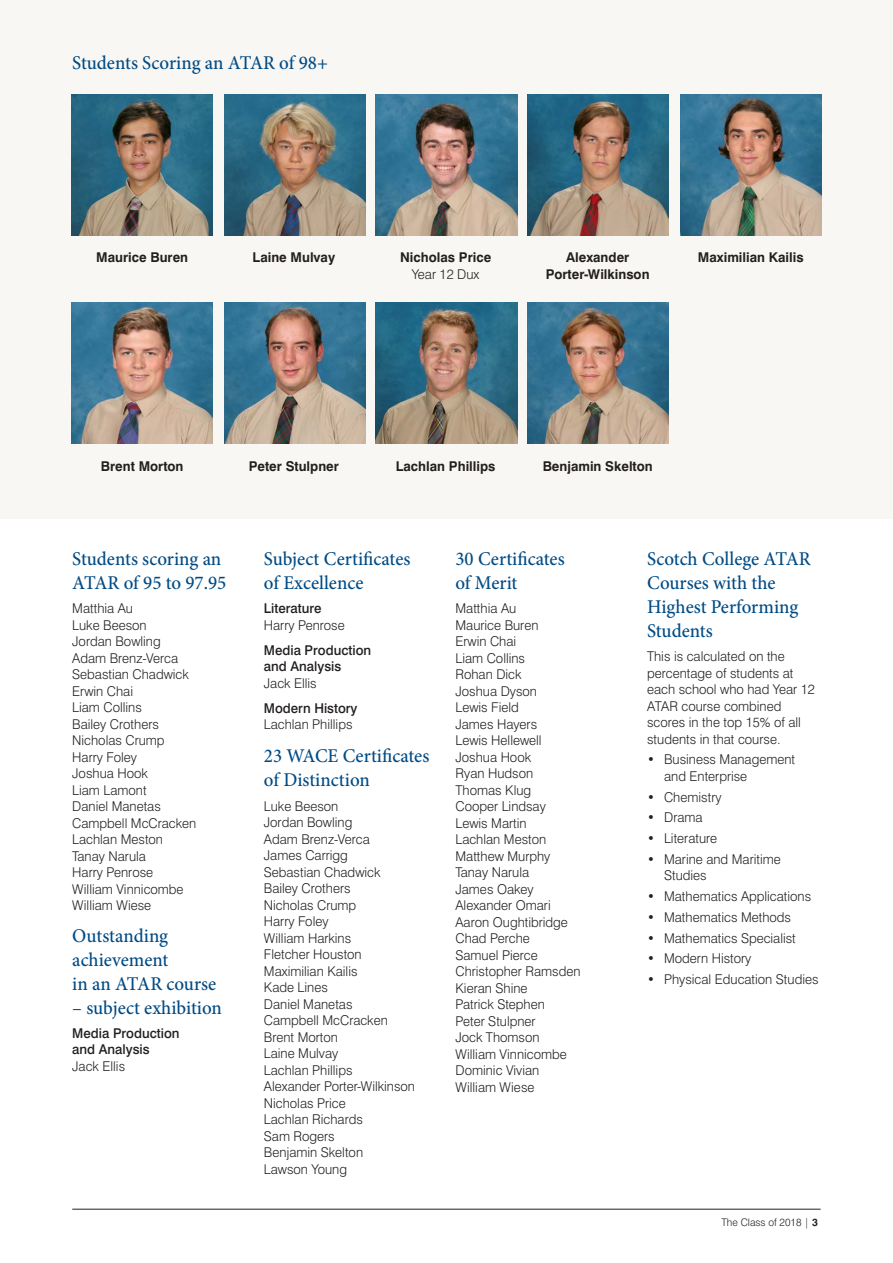
<style>
.page{position:relative;width:893px;height:1263px;background:#fff}
.page>*{position:absolute;margin:0;border:0;box-sizing:border-box;transform-origin:0 0}
.t1{font:500 19.5px/24px "Minion Pro";color:#004b85}
.t2{font:300 13.5px/16.5px "Swiss 721 BT";color:#231f20}
.t3{font:700 13.5px/16.5px "Swiss 721 BT";color:#231f20;text-align:center}
.t4{font:500 13.5px/16.5px "Swiss 721 BT";color:#231f20}
.t5{font:300 10.5px "Swiss 721 BT";color:#231f20}
.s1{font-weight:700}
</style>
<div class="page">
<hr style="left:72px;top:1209px;width:749px;height:1px;background:#231f20">
<div style="left:0;top:0;width:893px;height:519px;background:#f9f7f3"></div>
<img style="left:71px;top:94px;width:141px;height:141px">
<img style="left:71px;top:303px;width:141px;height:141px">
<img style="left:224px;top:94px;width:141px;height:141px">
<img style="left:224px;top:303px;width:141px;height:141px">
<img style="left:376px;top:94px;width:141px;height:141px">
<img style="left:376px;top:303px;width:141px;height:141px">
<img style="left:528px;top:303px;width:141px;height:141px">
<img style="left:528px;top:94px;width:141px;height:141px">
<img style="left:680px;top:94px;width:141px;height:141px">
<h1 class="t1" style="left:72px;top:51px;width:257px">Students Scoring an ATAR of 98+</h1>
<p class="t3" style="left:96px;top:249px;width:93px">Maurice Buren</p>
<p class="t3" style="left:253px;top:249px;width:84px">Laine Mulvay</p>
<p class="t3" style="left:400px;top:249px;width:93px">Nicholas Price</p>
<p class="t2" style="left:412px;top:266px;width:69px">Year 12 Dux</p>
<p class="t3" style="left:546px;top:249px;width:105px">Alexander<br>Porter-Wilkinson</p>
<p class="t3" style="left:698px;top:249px;width:107px">Maximilian Kailis</p>
<p class="t3" style="left:101px;top:457px;width:84px">Brent Morton</p>
<p class="t3" style="left:249px;top:457px;width:91px">Peter Stulpner</p>
<p class="t3" style="left:396px;top:457px;width:101px">Lachlan Phillips</p>
<p class="t3" style="left:543px;top:457px;width:112px">Benjamin Skelton</p>
<h1 class="t1" style="left:72px;top:547px;width:156px">Students scoring an<br>ATAR of 95 to 97.95</h1>
<p class="t2" style="left:72px;top:600px;width:125px">Matthia Au<br>Luke Beeson<br>Jordan Bowling<br>Adam Brenz-Verca<br>Sebastian Chadwick<br>Erwin Chai<br>Liam Collins<br>Bailey Crothers<br>Nicholas Crump<br>Harry Foley<br>Joshua Hook<br>Liam Lamont<br>Daniel Manetas<br>Campbell McCracken<br>Lachlan Meston<br>Tanay Narula<br>Harry Penrose<br>William Vinnicombe<br>William Wiese</p>
<h1 class="t1" style="left:72px;top:923px;width:146px">Outstanding achievement<br>in an ATAR course</h1>
<h1 class="t1" style="left:72px;top:995px;width:151px">– subject exhibition</h1>
<p class="t4" style="left:72px;top:1024px;width:109px">Media Production and Analysis</p>
<p class="t2" style="left:72px;top:1057px;width:54px">Jack Ellis</p>
<h1 class="t1" style="left:264px;top:547px;width:148px">Subject Certificates of Excellence</h1>
<p class="t4" style="left:264px;top:600px;width:59px">Literature</p>
<p class="t2" style="left:264px;top:616px;width:82px">Harry Penrose</p>
<p class="t4" style="left:264px;top:641px;width:109px">Media Production and Analysis</p>
<p class="t2" style="left:264px;top:674px;width:54px">Jack Ellis</p>
<p class="t4" style="left:264px;top:699px;width:95px">Modern History</p>
<p class="t2" style="left:264px;top:716px;width:90px">Lachlan Phillips</p>
<h1 class="t1" style="left:264px;top:743px;width:167px">23 WACE Certificates of Distinction</h1>
<p class="t2" style="left:264px;top:797px;width:153px">Luke Beeson<br>Jordan Bowling<br>Adam Brenz-Verca<br>James Carrigg<br>Sebastian Chadwick<br>Bailey Crothers<br>Nicholas Crump<br>Harry Foley<br>William Harkins<br>Fletcher Houston<br>Maximilian Kailis<br>Kade Lines<br>Daniel Manetas<br>Campbell McCracken<br>Brent Morton<br>Laine Mulvay<br>Lachlan Phillips<br>Alexander Porter-Wilkinson<br>Nicholas Price<br>Lachlan Richards<br>Sam Rogers<br>Benjamin Skelton<br>Lawson Young</p>
<h1 class="t1" style="left:455px;top:547px;width:111px">30 Certificates of Merit</h1>
<p class="t2" style="left:455px;top:600px;width:127px">Matthia Au<br>Maurice Buren<br>Erwin Chai<br>Liam Collins<br>Rohan Dick<br>Joshua Dyson<br>Lewis Field<br>James Hayers<br>Lewis Hellewell<br>Joshua Hook<br>Ryan Hudson<br>Thomas Klug<br>Cooper Lindsay<br>Lewis Martin<br>Lachlan Meston<br>Matthew Murphy<br>Tanay Narula<br>James Oakey<br>Alexander Omari<br>Aaron Oughtibridge<br>Chad Perche<br>Samuel Pierce<br>Christopher Ramsden<br>Kieran Shine<br>Patrick Stephen<br>Peter Stulpner<br>Jock Thomson<br>William Vinnicombe<br>Dominic Vivian<br>William Wiese</p>
<h1 class="t1" style="left:647px;top:547px;width:165px">Scotch College ATAR<br>Courses with the<br>Highest Performing<br>Students</h1>
<p class="t2" style="left:647px;top:648px;width:169px">This is calculated on the percentage of students at each school who had Year 12<br>ATAR course combined scores in the top 15% of all students in that course.</p>
<p class="t2" style="left:664px;top:751px;width:133px;text-indent:-17px">• Business Management and Enterprise</p>
<p class="t2" style="left:647px;top:788px;width:76px">• Chemistry</p>
<p class="t2" style="left:647px;top:809px;width:57px">• Drama</p>
<p class="t2" style="left:647px;top:830px;width:72px">• Literature</p>
<p class="t2" style="left:664px;top:851px;width:118px;text-indent:-17px">• Marine and Maritime<br>Studies</p>
<p class="t2" style="left:647px;top:888px;width:166px">• Mathematics Applications</p>
<p class="t2" style="left:647px;top:909px;width:146px">• Mathematics Methods</p>
<p class="t2" style="left:647px;top:929px;width:150px">• Mathematics Specialist</p>
<p class="t2" style="left:647px;top:950px;width:106px">• Modern History</p>
<p class="t2" style="left:647px;top:971px;width:173px">• Physical Education Studies</p>
<p class="t5" style="left:721px;top:1216px;width:98px">The Class of 2018 | <span class="s1">3</span></p>
</div>
